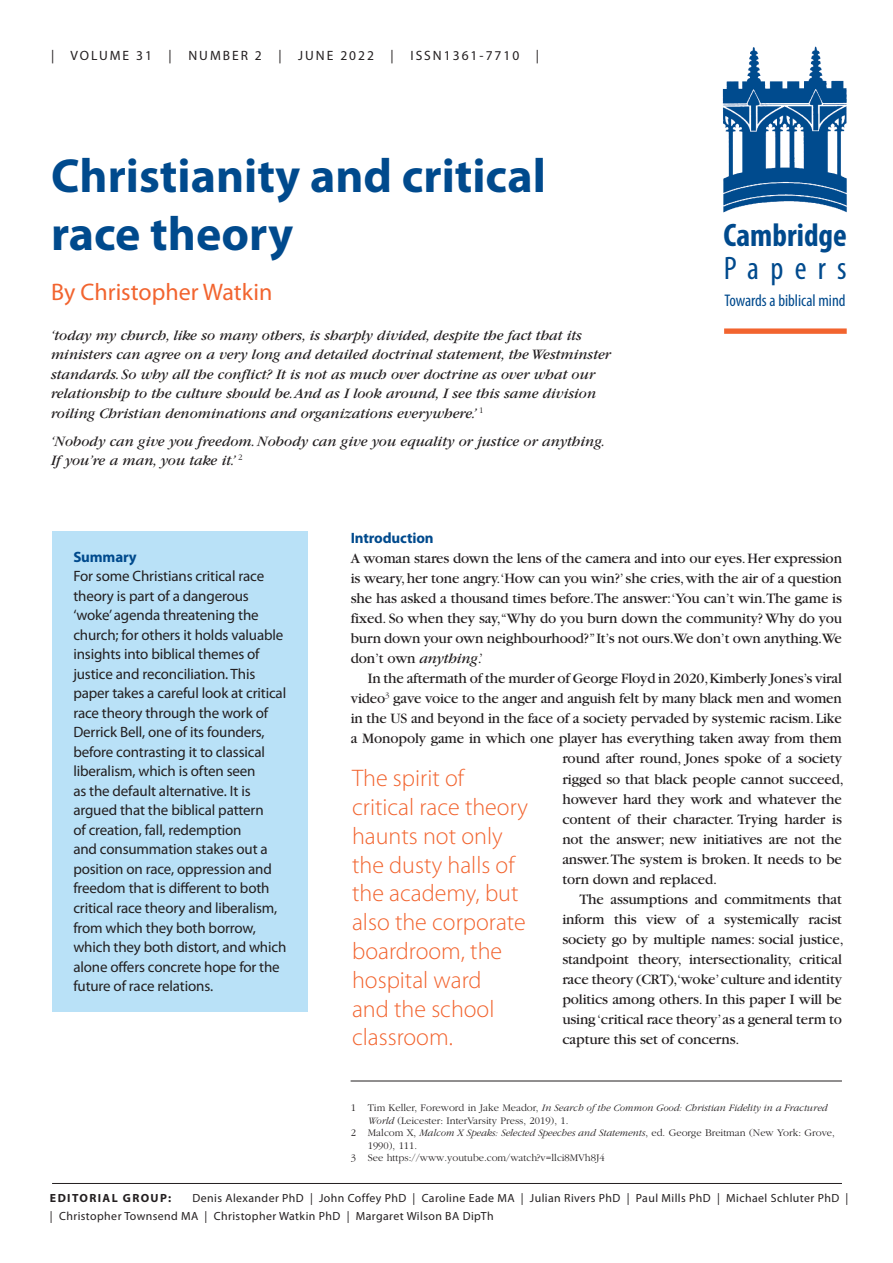
<style>
.page{position:relative;width:893px;height:1263px;background:#fff}
.page>*{position:absolute;margin:0;border:0;box-sizing:border-box;transform-origin:0 0}
.t1{font:700 48px/58.5px "Myriad Pro";color:#004a8d}
.t2{font:700 condensed 32.7px "Myriad Pro";color:#004a8d}
.t3{font:condensed 32.7px "Myriad Pro";letter-spacing:.345em;color:#004a8d}
.t4{font:300 24px/28.8px "Myriad Pro";color:#f2642f}
.t5{font:24px "Myriad Pro";color:#f2642f}
.t6{font:condensed 16.95px "Myriad Pro";color:#004a8d}
.t7{font:15px/20.1px "Garamond";letter-spacing:-.01em;color:#231f20;text-align:justify}
.t8{font:15px/19.5px "Myriad Pro";letter-spacing:-.01em;color:#231f20}
.t9{font:italic 15px/19.5px "Garamond";color:#231f20}
.t10{font:700 15px "Myriad Pro";letter-spacing:-.01em;color:#004a8d}
.t11{font:13.5px "Myriad Pro";letter-spacing:.15em;color:#231f20}
.t12{font:11.85px/17.7px "Myriad Pro";letter-spacing:.035em;color:#231f20}
.t13{font:700 11.85px "Myriad Pro";letter-spacing:.115em;color:#231f20}
.t14{font:300 10.5px/12.6px "Garamond";color:#231f20}
.t15{font:italic 300 10.2px "Garamond";color:#231f20}
.s1{font-style:italic}
.s2{font-style:normal;font-size:10.5px}
.s3{font-style:italic;font-size:10.2px}
</style>
<div class="page">
<hr style="left:52px;top:1183px;width:790px;height:1px;background:#231f20">
<div style="left:52px;top:531px;width:256px;height:481px;background:#b9e1f7"></div>
<div style="left:724px;top:328px;width:123px;height:6px;background:#f2642f"></div>
<img style="left:722px;top:46px;width:125px;height:167px">
<hr style="left:351px;top:1081px;width:491px;height:1px;background:#231f20">
<p class="t11" style="left:51px;top:47px;width:490px">| VOLUME 31 | NUMBER 2 | JUNE 2022 | ISSN1361-7710 |</p>
<h1 class="t1" style="left:51px;top:147px;width:496px">Christianity and critical race theory</h1>
<h3 class="t5" style="left:51px;top:278px;width:223px">By Christopher Watkin</h3>
<p class="t9" style="left:51px;top:326px;width:562px">‘today my church, like so many others, is sharply divided, despite the fact that its ministers can agree on a very long and detailed doctrinal statement, the Westminster standards. So why all the conflict? It is not as much over doctrine as over what our relationship to the culture should be. And as I look around, I see this same division roiling Christian denominations and organizations everywhere.’ <sup>1</sup></p>
<p class="t9" style="left:51px;top:432px;width:556px">‘Nobody can give you freedom. Nobody can give you equality or justice or anything.<br>If you’re a man, you take it.’ <sup>2</sup></p>
<h2 class="t2" style="left:723px;top:215px;width:125px">Cambridge</h2>
<h2 class="t3" style="left:724px;top:248px;width:124px">Papers</h2>
<p class="t6" style="left:724px;top:290px;width:123px">Towards a biblical mind</p>
<p class="t10" style="left:73px;top:548px;width:65px">Summary</p>
<p class="t8" style="left:73px;top:566px;width:215px">For some Christians critical race theory is part of a dangerous ‘woke’ agenda threatening the church; for others it holds valuable insights into biblical themes of justice and reconciliation. This paper takes a careful look at critical race theory through the work of<br>Derrick Bell, one of its founders, before contrasting it to classical liberalism, which is often seen<br>as the default alternative. It is argued that the biblical pattern<br>of creation, fall, redemption<br>and consummation stakes out a position on race, oppression and freedom that is different to both critical race theory and liberalism, from which they both borrow, which they both distort, and which alone offers concrete hope for the future of race relations.</p>
<p class="t10" style="left:351px;top:530px;width:84px">Introduction</p>
<p class="t7" style="left:351px;top:548px;width:493px">A woman stares down the lens of the camera and into our eyes. Her expression is weary, her tone angry.‘How can you win?’ she cries, with the air of a question she has asked a thousand times before.The answer:‘You can’t win.The game is fixed. So when they say,“Why do you burn down the community? Why do you burn down your own neighbourhood?” It’s not ours.We don’t own anything.We don’t own <span class="s1">anything</span>.’</p>
<p class="t7" style="left:368px;top:669px;width:476px">In the aftermath of the murder of George Floyd in 2020, Kimberly Jones’s viral</p>
<p class="t7" style="left:351px;top:689px;width:493px">video<sup>3</sup> gave voice to the anger and anguish felt by many black men and women</p>
<p class="t7" style="left:351px;top:709px;width:493px">in the US and beyond in the face of a society pervaded by systemic racism. Like</p>
<p class="t7" style="left:351px;top:729px;width:493px">a Monopoly game in which one player has everything taken away from them</p>
<p class="t7" style="left:562px;top:749px;width:281px">round after round, Jones spoke of a society</p>
<p class="t7" style="left:562px;top:769px;width:283px">rigged so that black people cannot succeed,</p>
<p class="t7" style="left:562px;top:789px;width:281px">however hard they work and whatever the</p>
<p class="t7" style="left:562px;top:809px;width:281px">content of their character. Trying harder is</p>
<p class="t7" style="left:562px;top:829px;width:281px">not the answer; new initiatives are not the</p>
<p class="t7" style="left:562px;top:849px;width:281px">answer. The system is broken. It needs to be</p>
<p class="t7" style="left:562px;top:869px;width:156px">torn down and replaced.</p>
<p class="t7" style="left:579px;top:889px;width:264px">The assumptions and commitments that</p>
<p class="t7" style="left:562px;top:909px;width:281px">inform this view of a systemically racist</p>
<p class="t7" style="left:562px;top:929px;width:283px">society go by multiple names: social justice,</p>
<p class="t7" style="left:562px;top:949px;width:281px">standpoint theory, intersectionality, critical</p>
<p class="t7" style="left:562px;top:969px;width:281px">race theory (CRT),‘woke’ culture and identity</p>
<p class="t7" style="left:562px;top:989px;width:281px">politics among others. In this paper I will be</p>
<p class="t7" style="left:562px;top:1009px;width:281px">using ‘critical race theory’ as a general term to</p>
<p class="t7" style="left:562px;top:1029px;width:179px">capture this set of concerns.</p>
<h3 class="t4" style="left:352px;top:764px;width:177px">The spirit of critical race theory haunts not only the dusty halls of the academy, but also the corporate boardroom, the hospital ward<br>and the school classroom.</h3>
<p class="t15" style="left:351px;top:1102px;width:478px"><span class="s2">1 Tim Keller, Foreword in Jake Meador,</span> In Search of the Common Good: Christian Fidelity in a Fractured</p>
<p class="t14" style="left:368px;top:1114px;width:202px"><span class="s3">World</span> (Leicester: InterVarsity Press, 2019), 1.</p>
<p class="t15" style="left:351px;top:1128px;width:486px"><span class="s2">2 Malcom X,</span> Malcom X Speaks: Selected Speeches and Statements<span class="s2">, ed. George Breitman (New York: Grove,</span></p>
<p class="t14" style="left:351px;top:1139px;width:255px;text-indent:17px">1990), 111.<br>3 See https://www.youtube.com/watch?v=llci8MVh8J4</p>
<p class="t12" style="left:50px;top:1189px;width:800px;text-indent:143px">Denis Alexander PhD | John Coffey PhD | Caroline Eade MA | Julian Rivers PhD | Paul Mills PhD | Michael Schluter PhD | | Christopher Townsend MA | Christopher Watkin PhD | Margaret Wilson BA DipTh</p>
<p class="t13" style="left:50px;top:1191px;width:123px">EDITORIAL GROUP:</p>
</div>
